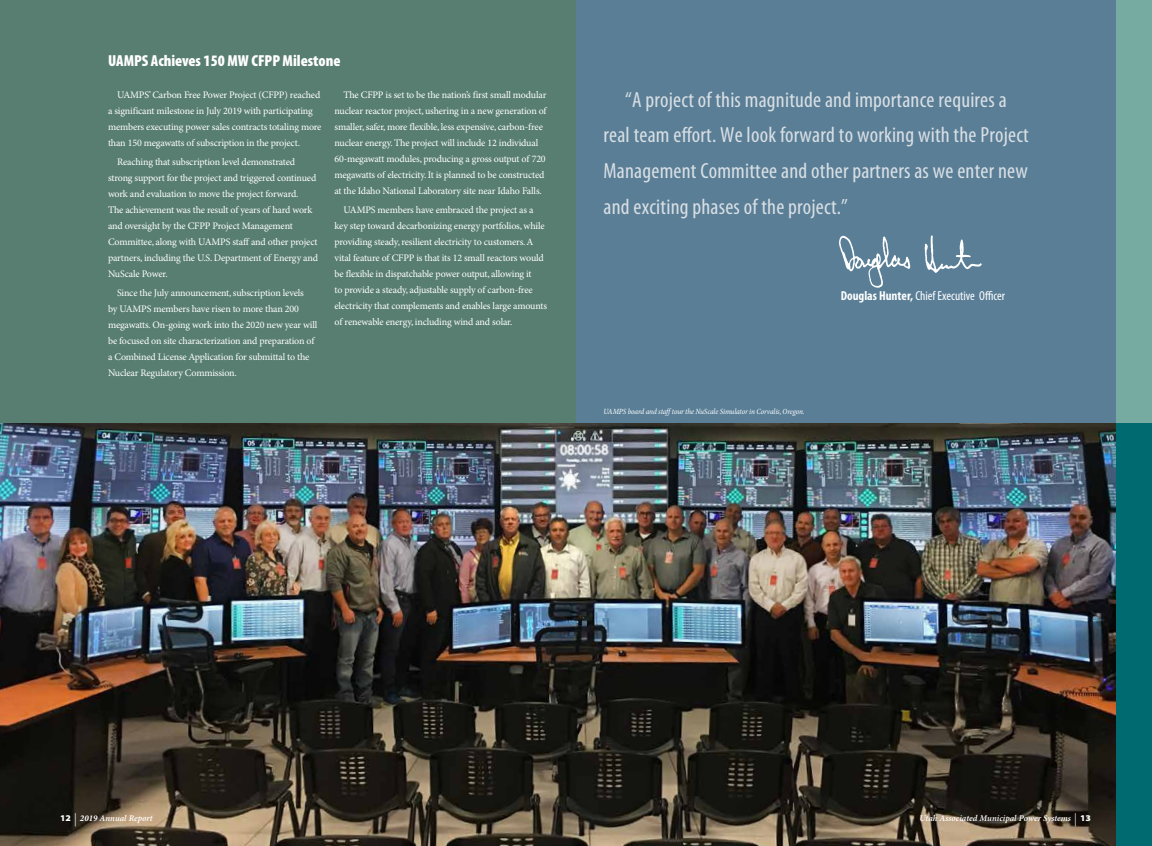
<style>
.page{position:relative;width:1152px;height:846px;background:#fff}
.page>*{position:absolute;margin:0;border:0;box-sizing:border-box;transform-origin:0 0}
.t1{font:condensed 22px/36px "Myriad Pro";letter-spacing:.01em;color:#d9dfe4}
.t2{font:900 condensed 16px "Myriad Pro";color:#fff}
.t3{font:condensed 13px "Myriad Pro";color:#fff}
.t4{font:10px/16px "Minion Pro";letter-spacing:-.015em;color:#fff}
.t5{font:italic 600 8.8px "Minion Pro";color:#fff}
.t6{font:italic condensed 8px "Minion Pro";letter-spacing:-.015em;color:#fff}
.s1{font-weight:700}
.s2{font-family:"Myriad Pro";font-weight:900;font-style:normal;font-stretch:semi-expanded}
.s3{font-family:"Myriad Pro";font-weight:300;font-style:normal;font-size:13.2px}
</style>
<div class="page">
<div style="left:0;top:0;width:576px;height:423px;background:#587e71"></div>
<div style="left:576px;top:0;width:576px;height:423px;background:#597e96"></div>
<img style="left:839px;top:235px;width:143px;height:53px">
<img style="left:0;top:423px;width:1116px;height:423px">
<div style="left:1116px;top:0;width:36px;height:423px;background:#76aba2"></div>
<div style="left:1116px;top:423px;width:36px;height:423px;background:#006a71"></div>
<h2 class="t2" style="left:108px;top:52px;width:234px">UAMPS Achieves 150 MW CFPP Milestone</h2>
<p class="t4" style="left:108px;top:87px;width:215px;text-indent:9px">UAMPS’ Carbon Free Power Project (CFPP) reached a significant milestone in July 2019 with participating members executing power sales contracts totaling more than 150 megawatts of subscription in the project.</p>
<p class="t4" style="left:108px;top:154px;width:211px;text-indent:9px">Reaching that subscription level demonstrated strong support for the project and triggered continued work and evaluation to move the project forward.<br>The achievement was the result of years of hard work and oversight by the CFPP Project Management Committee, along with UAMPS staff and other project partners, including the U.S. Department of Energy and NuScale Power.</p>
<p class="t4" style="left:108px;top:285px;width:211px;text-indent:9px">Since the July announcement, subscription levels<br>by UAMPS members have risen to more than 200 megawatts. On-going work into the 2020 new year will be focused on site characterization and preparation of a Combined License Application for submittal to the Nuclear Regulatory Commission.</p>
<p class="t4" style="left:334px;top:87px;width:214px;text-indent:9px">The CFPP is set to be the nation’s first small modular nuclear reactor project, ushering in a new generation of smaller, safer, more flexible, less expensive, carbon-free nuclear energy. The project will include 12 individual 60-megawatt modules, producing a gross output of 720 megawatts of electricity. It is planned to be constructed at the Idaho National Laboratory site near Idaho Falls.</p>
<p class="t4" style="left:334px;top:202px;width:214px;text-indent:9px">UAMPS members have embraced the project as a key step toward decarbonizing energy portfolios, while providing steady, resilient electricity to customers. A vital feature of CFPP is that its 12 small reactors would be flexible in dispatchable power output, allowing it<br>to provide a steady, adjustable supply of carbon-free electricity that complements and enables large amounts of renewable energy, including wind and solar.</p>
<h1 class="t1" style="left:604px;top:82px;width:427px;text-indent:22px">“A project of this magnitude and importance requires a real team effort. We look forward to working with the Project Management Committee and other partners as we enter new and exciting phases of the project.”</h1>
<h3 class="t3" style="left:841px;top:288px;width:166px"><span class="s1">Douglas Hunter,</span> Chief Executive Officer</h3>
<p class="t6" style="left:604px;top:407px;width:203px">UAMPS board and staff tour the NuScale Simulator in Corvalis, Oregon.</p>
<p class="t5" style="left:60px;top:813px;width:94px"><span class="s2">12</span> <span class="s3">|</span> <span class="s1">2019</span> Annual Report</p>
<p class="t5" style="left:919px;top:813px;width:173px">Utah Associated Municipal Power Systems <span class="s3">|</span> <span class="s2">13</span></p>
</div>
